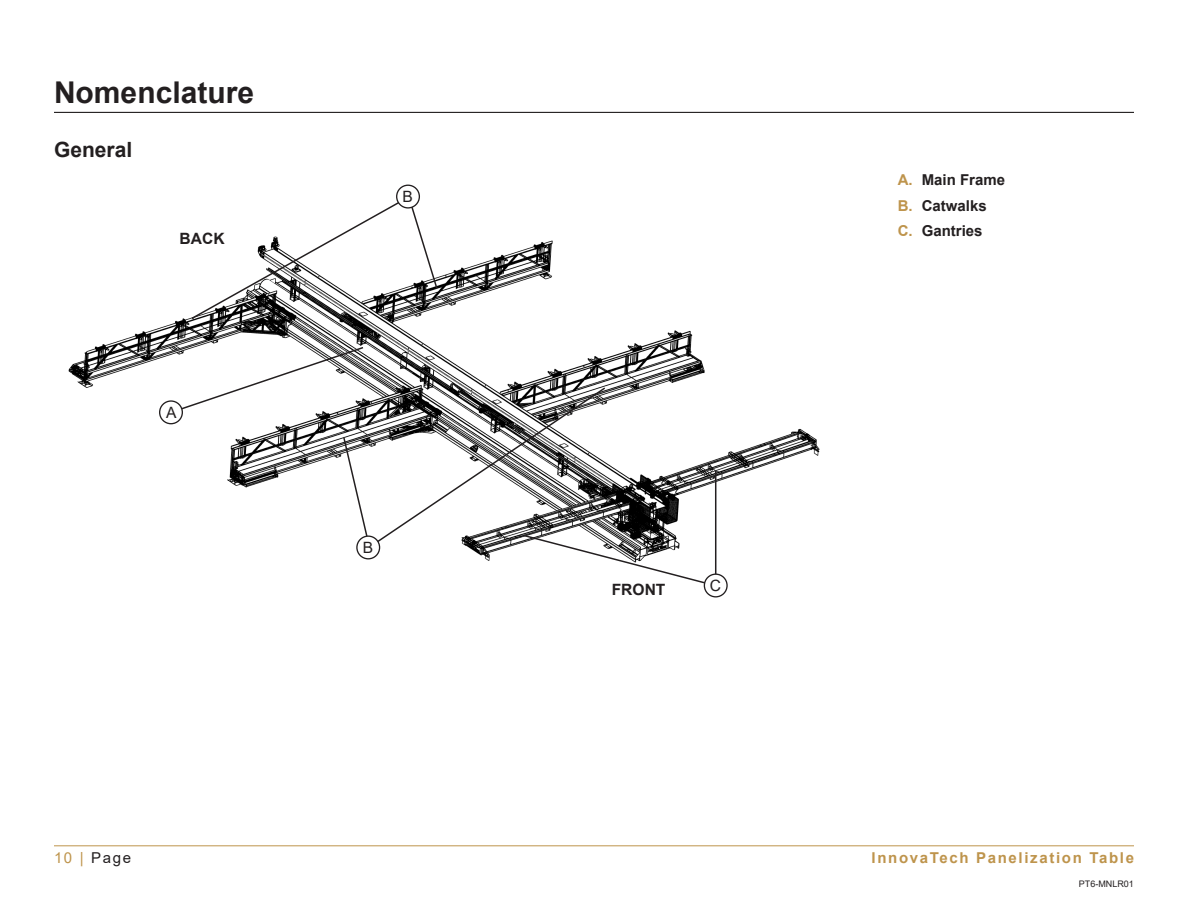
<style>
.page{position:relative;width:1188px;height:918px;background:#fff}
.page>*{position:absolute;margin:0;border:0;box-sizing:border-box;transform-origin:0 0}
.Heading{font:700 30px "Arial";color:#231f20}
.Subhead_1{font:700 21px "Arial";color:#231f20}
.Bubble_in_Nomenclatu{font:700 15.6px "Arial";color:#231f20}
.Bubble_in_Nomenclatu-2{font:15.6px "Arial";color:#231f20}
.t1{font:700 15px "Arial";color:#231f20}
.t2{font:700 15px "Arial";letter-spacing:.11em;color:#be944c}
.t3{font:15px "Arial";letter-spacing:.11em;color:#231f20}
.t4{font:9px "Arial";color:#231f20}
.s1{color:#be944c}
</style>
<div class="page">
<hr style="left:54px;top:846px;width:1080px;height:1px;background:#be944c">
<hr style="left:54px;top:112px;width:1080px;height:1px;background:#231f20">
<img style="left:68px;top:240px;width:752px;height:242px">
<svg style="left:190px;top:200px;width:249px;height:120px"></svg>
<div style="left:397px;top:185px;width:22px;height:23px;background:#fff;border-radius:50%"></div>
<div style="left:396px;top:185px;width:24px;height:24px;border:1px solid #231f20;border-radius:50%"></div>
<div style="left:160px;top:401px;width:22px;height:23px;background:#fff;border-radius:50%"></div>
<div style="left:159px;top:400px;width:24px;height:24px;border:1px solid #231f20;border-radius:50%"></div>
<svg style="left:169px;top:346px;width:548px;height:241px"></svg>
<div style="left:704px;top:574px;width:23px;height:23px;background:#fff;border-radius:50%"></div>
<div style="left:704px;top:574px;width:24px;height:24px;border:1px solid #231f20;border-radius:50%"></div>
<p class="Heading" style="left:54px;top:71px;width:202px">Nomenclature</p>
<p class="Subhead_1" style="left:54px;top:134px;width:80px">General</p>
<p class="Bubble_in_Nomenclatu" style="left:180px;top:227px;width:47px">BACK</p>
<p class="Bubble_in_Nomenclatu-2" style="left:166px;top:402px;width:12px">A</p>
<p class="Bubble_in_Nomenclatu-2" style="left:403px;top:186px;width:12px">B</p>
<p class="Bubble_in_Nomenclatu-2" style="left:363px;top:537px;width:12px">B</p>
<p class="Bubble_in_Nomenclatu" style="left:612px;top:578px;width:55px">FRONT</p>
<p class="Bubble_in_Nomenclatu-2" style="left:710px;top:575px;width:13px">C</p>
<p class="t1" style="left:898px;top:170px;width:109px"><span class="s1">A.</span> Main Frame</p>
<p class="t1" style="left:898px;top:195px;width:91px"><span class="s1">B.</span> Catwalks</p>
<p class="t1" style="left:898px;top:221px;width:86px"><span class="s1">C.</span> Gantries</p>
<p class="t3" style="left:54px;top:847px;width:79px"><span class="s1">10 |</span> Page</p>
<p class="t2" style="left:872px;top:847px;width:264px">InnovaTech Panelization Table</p>
<p class="t4" style="left:1079px;top:878px;width:57px">PT6-MNLR01</p>
</div>
